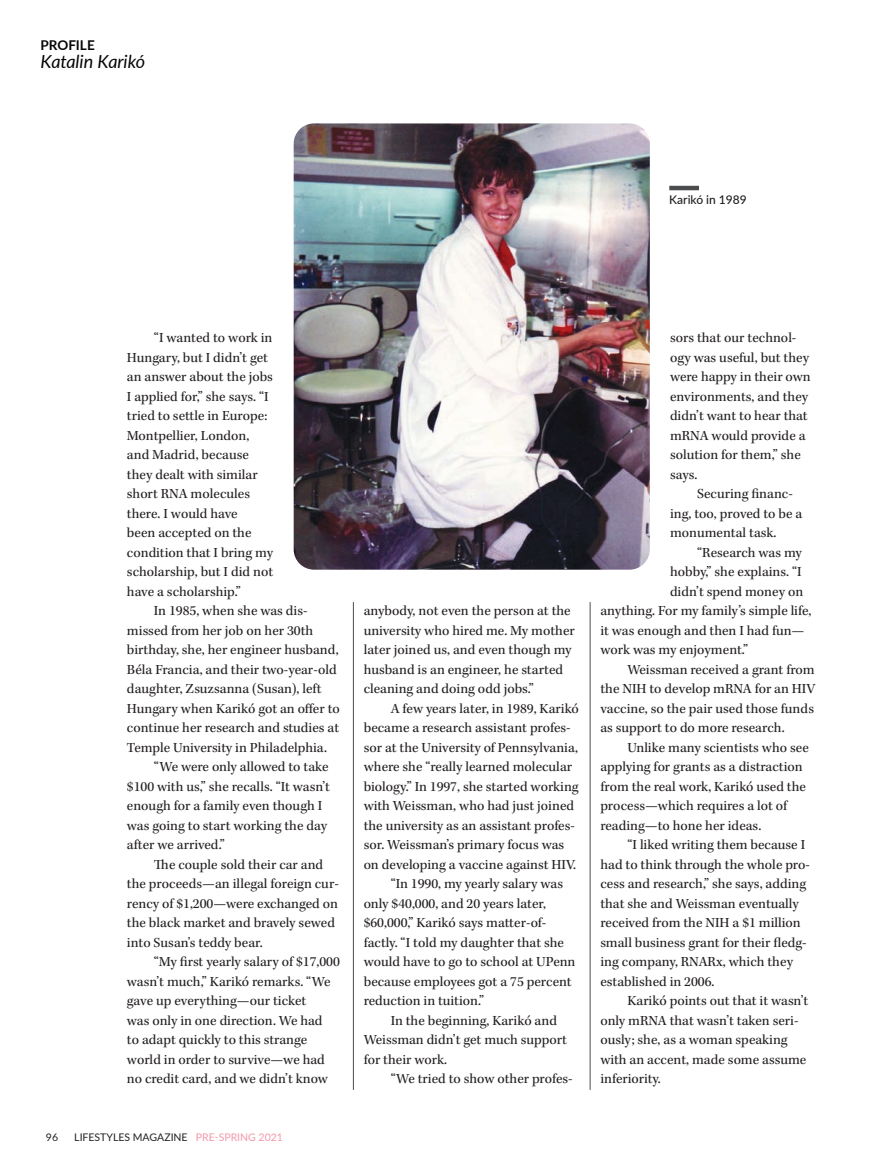
<style>
.page{position:relative;width:878px;height:1175px;background:#fff}
.page>*{position:absolute;margin:0;border:0;box-sizing:border-box;transform-origin:0 0}
.t1{font:italic 18px "Lato";letter-spacing:-.005em;color:#040504}
.Body_Copy{font:14.25px/19.5px "Kepler Std";color:#231f20}
.t2{font:700 13.5px "Lato";color:#040504}
.Captions_-_Black{font:500 12px "Lato";color:#231f20}
.t3{font:10.5px "Lato";color:#231f20}
.s1{color:#f597aa}
</style>
<div class="page">
<img style="left:294px;top:123px;width:355px;height:446px">
<hr style="left:589px;top:602px;width:1px;height:487px;background:#4b4c4d">
<hr style="left:353px;top:602px;width:1px;height:487px;background:#4b4c4d">
<hr style="left:669px;top:186px;width:30px;height:4px;background:#4b4c4d">
<p class="t2" style="left:40px;top:35px;width:56px">PROFILE</p>
<p class="t1" style="left:40px;top:48px;width:106px">Katalin Karikó</p>
<p class="Captions_-_Black" style="left:669px;top:191px;width:79px">Karikó in 1989</p>
<p class="Body_Copy" style="left:127px;top:328px;width:148px;text-indent:27px">“I wanted to work in<br>Hungary, but I didn’t get an answer about the jobs<br>I applied for,” she says. “I tried to settle in Europe:<br>Montpellier, London, and Madrid, because they dealt with similar short RNA molecules there. I would have<br>been accepted on the condition that I bring my scholarship, but I did not have a scholarship.”</p>
<p class="Body_Copy" style="left:127px;top:601px;width:214px;text-indent:27px">In 1985, when she was dis&shy;missed from her job on her 30th birthday, she, her engineer husband, Béla Francia, and their two-year-old daughter, Zsuzsanna (Susan), left Hungary when Karikó got an offer to continue her research and studies at Temple University in Philadelphia.</p>
<p class="Body_Copy" style="left:127px;top:757px;width:204px;text-indent:27px">“We were only allowed to take $100 with us,” she recalls. “It wasn’t enough for a family even though I was going to start working the day after we arrived.”</p>
<p class="Body_Copy" style="left:127px;top:855px;width:213px;text-indent:27px">The couple sold their car and the proceeds—an illegal foreign cur&shy;rency of $1,200—were exchanged on the black market and bravely sewed into Susan’s teddy bear.</p>
<p class="Body_Copy" style="left:127px;top:952px;width:214px;text-indent:27px">“My first yearly salary of $17,000 wasn’t much,” Karikó remarks. “We gave up everything—our ticket<br>was only in one direction. We had<br>to adapt quickly to this strange world in order to survive—we had no credit card, and we didn’t know</p>
<p class="t3" style="left:46px;top:1129px;width:14px">96</p>
<p class="t3" style="left:74px;top:1129px;width:210px">LIFESTYLES MAGAZINE <span class="s1">PRE-SPRING 2021</span></p>
<p class="Body_Copy" style="left:363px;top:601px;width:212px">anybody, not even the person at the university who hired me. My mother later joined us, and even though my husband is an engineer, he started cleaning and doing odd jobs.”</p>
<p class="Body_Copy" style="left:363px;top:699px;width:217px;text-indent:27px">A few years later, in 1989, Karikó became a research assistant profes&shy;sor at the University of Pennsylvania, where she “really learned molecular biology.” In 1997, she started working with Weissman, who had just joined the university as an assistant profes&shy;sor. Weissman’s primary focus was on developing a vaccine against HIV.</p>
<p class="Body_Copy" style="left:363px;top:874px;width:213px;text-indent:27px">“In 1990, my yearly salary was only $40,000, and 20 years later, $60,000,” Karikó says matter-of&shy;factly. “I told my daughter that she would have to go to school at UPenn because employees got a 75 percent reduction in tuition.”</p>
<p class="Body_Copy" style="left:363px;top:1011px;width:205px;text-indent:27px">In the beginning, Karikó and<br>Weissman didn’t get much support for their work.</p>
<p class="Body_Copy" style="left:390px;top:1069px;width:183px">“We tried to show other profes-</p>
<p class="Body_Copy" style="left:670px;top:328px;width:142px">sors that our technol&shy;ogy was useful, but they were happy in their own environments, and they didn’t want to hear that mRNA would provide a solution for them,” she says.</p>
<p class="Body_Copy" style="left:670px;top:484px;width:134px;text-indent:27px">Securing financ&shy;ing, too, proved to be a monumental task.</p>
<p class="Body_Copy" style="left:697px;top:543px;width:106px">“Research was my</p>
<p class="Body_Copy" style="left:670px;top:562px;width:133px">hobby,” she explains. “I</p>
<p class="Body_Copy" style="left:670px;top:582px;width:135px">didn’t spend money on</p>
<p class="Body_Copy" style="left:600px;top:601px;width:212px">anything. For my family’s simple life,</p>
<p class="Body_Copy" style="left:600px;top:621px;width:205px">it was enough and then I had fun—</p>
<p class="Body_Copy" style="left:600px;top:640px;width:149px">work was my enjoyment.”</p>
<p class="Body_Copy" style="left:600px;top:660px;width:216px;text-align:justify;text-indent:27px">Weissman received a grant from the NIH to develop mRNA for an HIV vaccine, so the pair used those funds as support to do more research.</p>
<p class="Body_Copy" style="left:600px;top:738px;width:210px;text-indent:27px">Unlike many scientists who see applying for grants as a distraction from the real work, Karikó used the process—which requires a lot of reading—to hone her ideas.</p>
<p class="Body_Copy" style="left:600px;top:835px;width:211px;text-indent:27px">“I liked writing them because I had to think through the whole pro&shy;cess and research,” she says, adding that she and Weissman eventually received from the NIH a $1 million small business grant for their fledg&shy;ing company, RNARx, which they established in 2006.</p>
<p class="Body_Copy" style="left:600px;top:991px;width:209px;text-indent:27px">Karikó points out that it wasn’t only mRNA that wasn’t taken seri&shy;ously; she, as a woman speaking with an accent, made some assume inferiority.</p>
</div>
